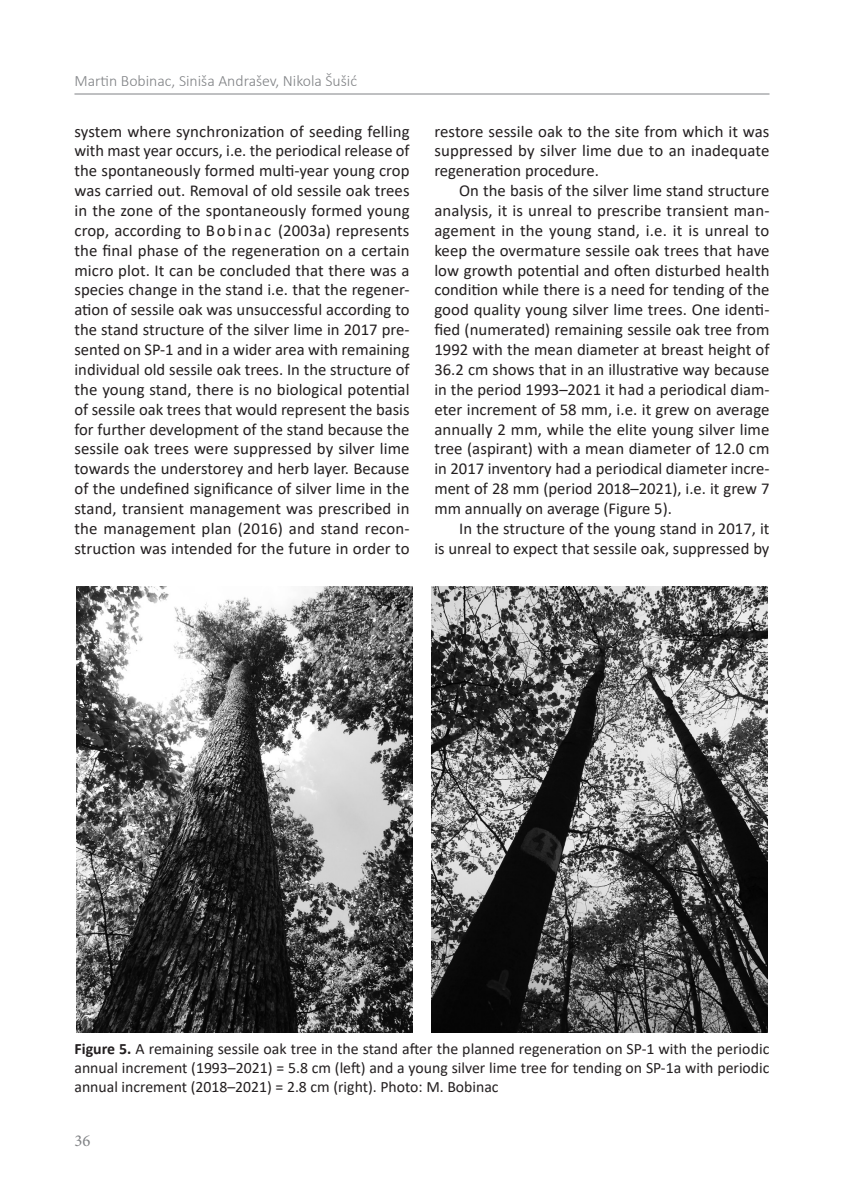
<style>
.page{position:relative;width:844px;height:1191px;background:#fff}
.page>*{position:absolute;margin:0;border:0;box-sizing:border-box;transform-origin:0 0}
.t1{font:16.62px/19.9px "Calibri";color:#231f20;text-align:justify}
.t2{font:16.62px "Minion Pro";color:#808285}
.slike_naslov_tabele{font:15.75px/18.9px "Calibri";color:#231f20;text-align:justify}
.master{font:300 15.75px "Calibri";color:#808285}
.s1{font-weight:700}
</style>
<div class="page">
<hr style="left:74px;top:94px;width:695px;height:1px;background:#808285">
<img style="left:432px;top:586px;width:334px;height:446px">
<img style="left:77px;top:586px;width:335px;height:446px">
<p class="master" style="left:74px;top:71px;width:284px">Martin Bobinac, Siniša Andrašev, Nikola Šušić</p>
<p class="t1" style="left:74px;top:121px;width:336px">system where synchronization of seeding felling with mast year occurs, i.e. the periodical release of the spontaneously formed multi-year young crop was carried out. Removal of old sessile oak trees in the zone of the spontaneously formed young crop, according to Bobinac (2003a) represents the final phase of the regeneration on a certain micro plot. It can be concluded that there was a species change in the stand i.e. that the regener&shy;ation of sessile oak was unsuccessful according to the stand structure of the silver lime in 2017 pre&shy;sented on SP-1 and in a wider area with remaining individual old sessile oak trees. In the structure of the young stand, there is no biological potential of sessile oak trees that would represent the basis for further development of the stand because the sessile oak trees were suppressed by silver lime towards the understorey and herb layer. Because of the undefined significance of silver lime in the stand, transient management was prescribed in the management plan (2016) and stand recon&shy;struction was intended for the future in order to</p>
<p class="t1" style="left:434px;top:121px;width:336px">restore sessile oak to the site from which it was suppressed by silver lime due to an inadequate regeneration procedure.</p>
<p class="t1" style="left:434px;top:180px;width:336px;text-indent:25px">On the basis of the silver lime stand structure analysis, it is unreal to prescribe transient man&shy;agement in the young stand, i.e. it is unreal to keep the overmature sessile oak trees that have low growth potential and often disturbed health condition while there is a need for tending of the good quality young silver lime trees. One identi&shy;fied (numerated) remaining sessile oak tree from 1992 with the mean diameter at breast height of 36.2 cm shows that in an illustrative way because in the period 1993–2021 it had a periodical diam&shy;eter increment of 58 mm, i.e. it grew on average annually 2 mm, while the elite young silver lime tree (aspirant) with a mean diameter of 12.0 cm in 2017 inventory had a periodical diameter incre&shy;ment of 28 mm (period 2018–2021), i.e. it grew 7 mm annually on average (Figure 5).</p>
<p class="t1" style="left:434px;top:518px;width:336px;text-align:right">In the structure of the young stand in 2017, it<br>is unreal to expect that sessile oak, suppressed by</p>
<p class="slike_naslov_tabele" style="left:74px;top:1039px;width:696px"><span class="s1">Figure 5.</span> A remaining sessile oak tree in the stand after the planned regeneration on SP-1 with the periodic annual increment (1993–2021) = 5.8 cm (left) and a young silver lime tree for tending on SP-1a with periodic annual increment (2018–2021) = 2.8 cm (right). Photo: M. Bobinac</p>
<p class="t2" style="left:74px;top:1129px;width:17px">36</p>
</div>
